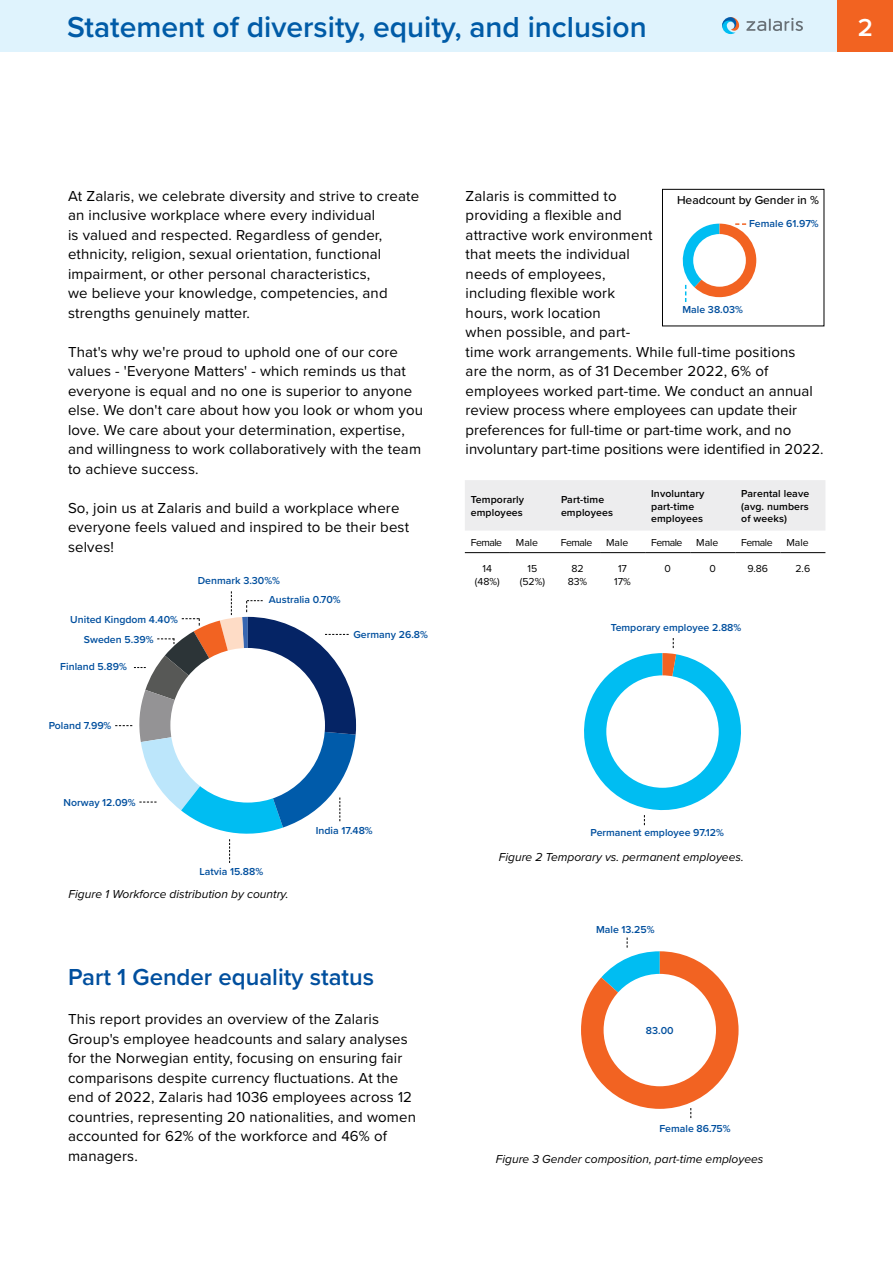
<style>
.page{position:relative;width:893px;height:1263px;background:#fff}
.page>*{position:absolute;margin:0;border:0;box-sizing:border-box;transform-origin:0 0}
.t1{font:600 30px "Proxima Nova";color:#005ba7}
.t2{font:600 25.5px "Proxima Nova";color:#fff}
.t3{font:600 24px "Proxima Nova";color:#004f9e}
.t4{font:15px/19.5px "Proxima Nova";letter-spacing:.01em;color:#000}
.t5{font:italic 12px "Proxima Nova";color:#000}
.t6{font:500 12px "Proxima Nova";color:#000}
.t7{font:600 10.5px "Proxima Nova";color:#004f9e}
.t8{font:600 10.5px/12.6px "Proxima Nova";letter-spacing:.01em;color:#000}
.t9{font:10.5px/12.6px "Proxima Nova";color:#000;text-align:center}
</style>
<div class="page">
<div style="left:838px;top:0;width:55px;height:51px;background:#f26321"></div>
<svg style="left:115px;top:591px;width:241px;height:272px"></svg>
<div style="left:170px;top:648px;width:155px;height:154px;background:#fff;border-radius:50%"></div>
<svg style="left:682px;top:223px;width:74px;height:79px"></svg>
<div style="left:662px;top:189px;width:162px;height:137px;border:1px solid #000"></div>
<div style="left:465px;top:480px;width:360px;height:51px;background:#ededee"></div>
<hr style="left:465px;top:552px;width:45px;height:1px;background:#000">
<hr style="left:510px;top:552px;width:45px;height:1px;background:#000">
<hr style="left:555px;top:552px;width:45px;height:1px;background:#000">
<hr style="left:600px;top:552px;width:45px;height:1px;background:#000">
<hr style="left:645px;top:552px;width:45px;height:1px;background:#000">
<hr style="left:690px;top:552px;width:45px;height:1px;background:#000">
<hr style="left:735px;top:552px;width:45px;height:1px;background:#000">
<hr style="left:780px;top:552px;width:45px;height:1px;background:#000">
<svg style="left:584px;top:638px;width:157px;height:187px"></svg>
<svg style="left:581px;top:937px;width:157px;height:181px"></svg>
<div style="left:604px;top:974px;width:112px;height:112px;background:#fff;border-radius:50%"></div>
<div style="left:0;top:0;width:837px;height:51px;background:#dff3fd"></div>
<svg style="left:746px;top:18px;width:57px;height:13px"></svg>
<svg style="left:722px;top:17px;width:17px;height:17px"></svg>
<h1 class="t1" style="left:67px;top:5px;width:581px">Statement of diversity, equity, and inclusion</h1>
<h2 class="t2" style="left:858px;top:8px;width:17px">2</h2>
<p class="t4" style="left:68px;top:185px;width:353px">At Zalaris, we celebrate diversity and strive to create an inclusive workplace where every individual<br>is valued and respected. Regardless of gender, ethnicity, religion, sexual orientation, functional impairment, or other personal characteristics,<br>we believe your knowledge, competencies, and strengths genuinely matter.</p>
<p class="t4" style="left:68px;top:341px;width:357px">That's why we're proud to uphold one of our core values - 'Everyone Matters' - which reminds us that everyone is equal and no one is superior to anyone else. We don't care about how you look or whom you love. We care about your determination, expertise, and willingness to work collaboratively with the team to achieve success.</p>
<p class="t4" style="left:68px;top:497px;width:343px">So, join us at Zalaris and build a workplace where everyone feels valued and inspired to be their best selves!</p>
<p class="t7" style="left:198px;top:572px;width:84px">Denmark 3.30%%</p>
<p class="t7" style="left:70px;top:612px;width:109px">United Kingdom 4.40%</p>
<p class="t7" style="left:84px;top:631px;width:71px">Sweden 5.39%</p>
<p class="t7" style="left:60px;top:658px;width:68px">Finland 5.89%</p>
<p class="t7" style="left:49px;top:718px;width:64px">Poland 7.99%</p>
<p class="t7" style="left:269px;top:592px;width:73px">Australia 0.70%</p>
<p class="t7" style="left:353px;top:627px;width:76px">Germany 26.8%</p>
<p class="t7" style="left:64px;top:794px;width:74px">Norway 12.09%</p>
<p class="t7" style="left:200px;top:864px;width:65px">Latvia 15.88%</p>
<p class="t7" style="left:316px;top:822px;width:58px">India 17.48%</p>
<p class="t5" style="left:69px;top:885px;width:221px">Figure 1 Workforce distribution by country.</p>
<h3 class="t3" style="left:68px;top:959px;width:308px">Part 1 Gender equality status</h3>
<p class="t4" style="left:68px;top:1009px;width:350px">This report provides an overview of the Zalaris Group's employee headcounts and salary analyses for the Norwegian entity, focusing on ensuring fair comparisons despite currency fluctuations. At the end of 2022, Zalaris had 1036 employees across 12 countries, representing 20 nationalities, and women accounted for 62% of the workforce and 46% of managers.</p>
<p class="t4" style="left:466px;top:185px;width:359px">Zalaris is committed to<br>providing a flexible and<br>attractive work environment<br>that meets the individual<br>needs of employees,<br>including flexible work<br>hours, work location<br>when possible, and part-<br>time work arrangements. While full-time positions<br>are the norm, as of 31 December 2022, 6% of employees worked part-time. We conduct an annual review process where employees can update their preferences for full-time or part-time work, and no involuntary part-time positions were identified in 2022.</p>
<p class="t6" style="left:677px;top:191px;width:143px">Headcount by Gender in %</p>
<p class="t7" style="left:749px;top:216px;width:71px">Female 61.97%</p>
<p class="t7" style="left:682px;top:302px;width:62px">Male 38.03%</p>
<p class="t8" style="left:471px;top:493px;width:55px">Temporarly employees</p>
<p class="t8" style="left:561px;top:493px;width:54px">Part-time employees</p>
<p class="t8" style="left:651px;top:487px;width:55px">Involuntary part-time employees</p>
<p class="t8" style="left:741px;top:487px;width:69px;text-align:justify">Parental leave (avg. numbers of weeks)</p>
<p class="t9" style="left:471px;top:535px;width:33px">Female</p>
<p class="t9" style="left:516px;top:535px;width:24px">Male</p>
<p class="t9" style="left:561px;top:535px;width:33px">Female</p>
<p class="t9" style="left:606px;top:535px;width:24px">Male</p>
<p class="t9" style="left:651px;top:535px;width:33px">Female</p>
<p class="t9" style="left:696px;top:535px;width:24px">Male</p>
<p class="t9" style="left:741px;top:535px;width:33px">Female</p>
<p class="t9" style="left:786px;top:535px;width:24px">Male</p>
<p class="t9" style="left:475px;top:562px;width:26px">14 (48%)</p>
<p class="t9" style="left:520px;top:562px;width:27px">15 (52%)</p>
<p class="t9" style="left:568px;top:562px;width:21px">82<br>83%</p>
<p class="t9" style="left:614px;top:562px;width:18px">17<br>17%</p>
<p class="t9" style="left:664px;top:562px;width:8px">0</p>
<p class="t9" style="left:709px;top:562px;width:8px">0</p>
<p class="t9" style="left:747px;top:562px;width:22px">9.86</p>
<p class="t9" style="left:795px;top:562px;width:16px">2.6</p>
<p class="t7" style="left:611px;top:619px;width:132px">Temporary employee 2.88%</p>
<p class="t7" style="left:590px;top:824px;width:135px">Permanent employee 97.12%</p>
<p class="t5" style="left:499px;top:848px;width:246px">Figure 2 Temporary vs. permanent employees.</p>
<p class="t7" style="left:596px;top:922px;width:60px">Male 13.25%</p>
<p class="t7" style="left:646px;top:1023px;width:29px">83.00</p>
<p class="t7" style="left:659px;top:1120px;width:73px">Female 86.75%</p>
<p class="t5" style="left:496px;top:1150px;width:269px">Figure 3 Gender composition, part-time employees</p>
</div>
